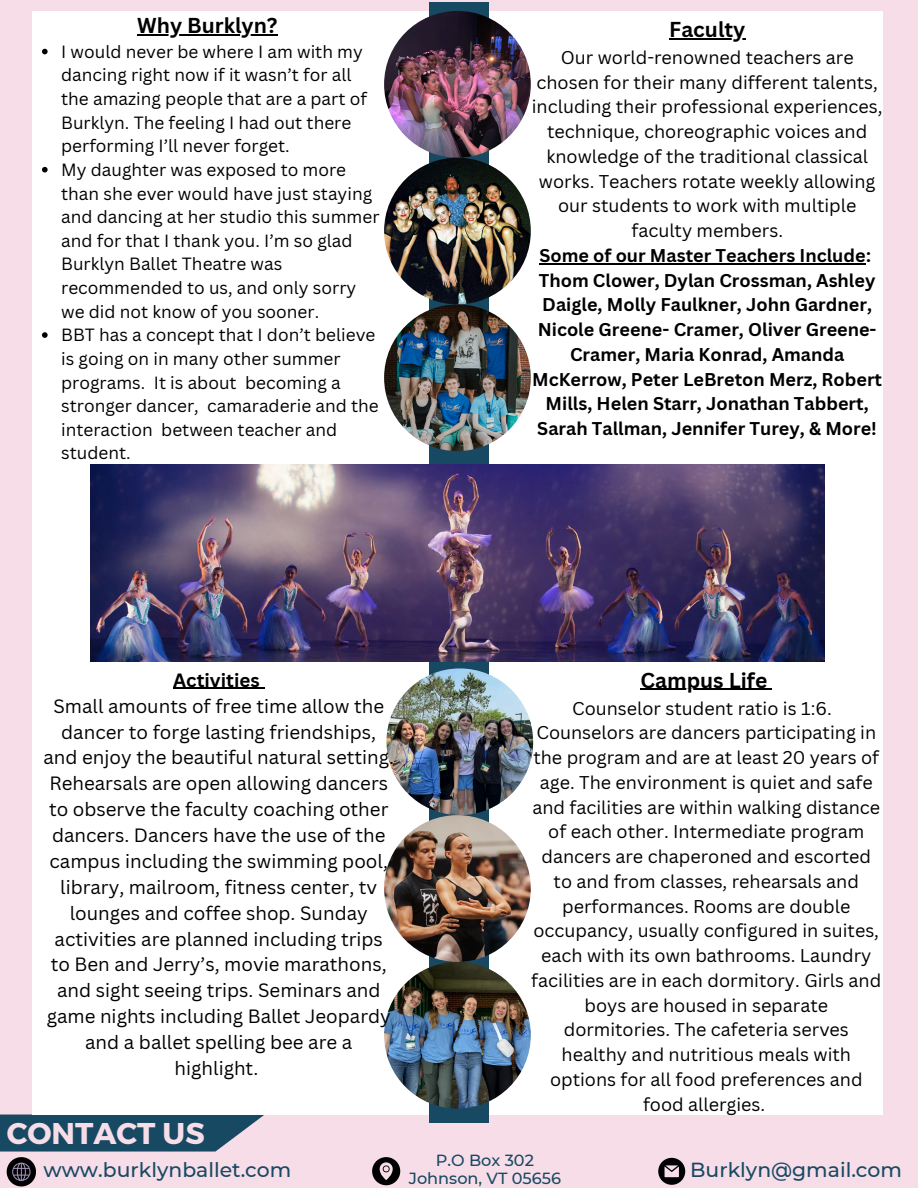
<style>
.page{position:relative;width:918px;height:1188px;background:#f7dde8}
.page>*{position:absolute;margin:0;border:0;box-sizing:border-box;transform-origin:0 0}
.t1{font:700 30px "Montserrat";color:#f7dde8}
.t2{font:700 21px "Canva Sans";color:#000}
.t3{font:500 20.4px "Montserrat";color:#184963}
.t4{font:18.75px/25.8px "Canva Sans";color:#000;text-align:center}
.t5{font:18px/24.8px "Canva Sans";color:#000;text-align:center}
.t6{font:700 18px/24.8px "Canva Sans";color:#000;text-align:center}
.t7{font:17.25px/23.7px "Canva Sans";color:#000}
.t8{font:500 16.05px "Montserrat";color:#184963}
.s1{font-weight:700}
.s2{font-weight:400}
</style>
<div class="page">
<svg style="left:372px;top:1157px;width:28px;height:28px"></svg>
<svg style="left:0;top:1115px;width:264px;height:71px"></svg>
<svg style="left:658px;top:1158px;width:27px;height:27px"></svg>
<div style="left:32px;top:11px;width:851px;height:1103px;background:#fff"></div>
<div style="left:429px;top:2px;width:60px;height:1121px;background:#184963"></div>
<img style="left:91px;top:464px;width:733px;height:197px">
<hr style="left:669px;top:38px;width:76px;height:1px;background:#000">
<hr style="left:539px;top:263px;width:327px;height:1px;background:#000">
<img style="left:384px;top:11px;width:147px;height:147px;border-radius:50%">
<img style="left:384px;top:158px;width:147px;height:146px;border-radius:50%">
<img style="left:384px;top:304px;width:147px;height:147px;border-radius:50%">
<img style="left:384px;top:962px;width:147px;height:147px;border-radius:50%">
<img style="left:386px;top:668px;width:147px;height:147px;border-radius:50%">
<img style="left:384px;top:815px;width:147px;height:147px;border-radius:50%">
<hr style="left:641px;top:689px;width:126px;height:1px;background:#000">
<hr style="left:173px;top:688px;width:87px;height:1px;background:#000">
<hr style="left:137px;top:34px;width:141px;height:1px;background:#000">
<svg style="left:42px;top:49px;width:6px;height:5px"></svg>
<svg style="left:42px;top:167px;width:6px;height:6px"></svg>
<svg style="left:42px;top:332px;width:6px;height:6px"></svg>
<h1 class="t2" style="left:137px;top:11px;width:142px">Why Burklyn?</h1>
<p class="t7" style="left:61px;top:39px;width:307px">I would never be where I am with my dancing right now if it wasn’t for all the amazing people that are a part of Burklyn. The feeling I had out there performing I’ll never forget.</p>
<h2 class="t7" style="left:61px;top:157px;width:320px">My daughter was exposed to more than she ever would have just staying and dancing at her studio this summer and for that I thank you. I’m so glad<br>Burklyn Ballet Theatre was recommended to us, and only sorry we did not know of you sooner.</h2>
<p class="t7" style="left:61px;top:323px;width:319px">BBT has a concept that I don’t believe is going on in many other summer programs. It is about becoming a stronger dancer, camaraderie and the interaction between teacher and student.</p>
<h3 class="t4" style="left:43px;top:667px;width:352px"><span class="s1">Activities<br></span>Small amounts of free time allow the dancer to forge lasting friendships, and enjoy the beautiful natural setting.<br>Rehearsals are open allowing dancers to observe the faculty coaching other dancers. Dancers have the use of the campus including the swimming pool, library, mailroom, fitness center, tv lounges and coffee shop. Sunday activities are planned including trips to Ben and Jerry’s, movie marathons, and sight seeing trips. Seminars and game nights including Ballet Jeopardy and a ballet spelling bee are a highlight.</h3>
<p class="t2" style="left:669px;top:14px;width:78px">Faculty</p>
<p class="t6" style="left:532px;top:44px;width:352px"><span class="s2">Our world-renowned teachers are chosen for their many different talents, including their professional experiences, technique, choreographic voices and knowledge of the traditional classical works. Teachers rotate weekly allowing our students to work with multiple faculty members.<br></span>Some of our Master Teachers Include:<br>Thom Clower, Dylan Crossman, Ashley Daigle, Molly Faulkner, John Gardner, Nicole Greene- Cramer, Oliver Greene-Cramer, Maria Konrad, Amanda McKerrow, Peter LeBreton Merz, Robert Mills, Helen Starr, Jonathan Tabbert, Sarah Tallman, Jennifer Turey, &amp; More!</p>
<h3 class="t2" style="left:641px;top:665px;width:128px">Campus Life</h3>
<h3 class="t5" style="left:531px;top:695px;width:352px">Counselor student ratio is 1:6.<br>Counselors are dancers participating in the program and are at least 20 years of age. The environment is quiet and safe and facilities are within walking distance of each other. Intermediate program dancers are chaperoned and escorted to and from classes, rehearsals and performances. Rooms are double occupancy, usually configured in suites, each with its own bathrooms. Laundry facilities are in each dormitory. Girls and boys are housed in separate dormitories. The cafeteria serves healthy and nutritious meals with options for all food preferences and food allergies.</h3>
<p class="t1" style="left:7px;top:1114px;width:199px">CONTACT US</p>
<p class="t3" style="left:43px;top:1157px;width:249px">www.burklynballet.com</p>
<p class="t3" style="left:690px;top:1157px;width:213px">Burklyn@gmail.com</p>
<h3 class="t8" style="left:436px;top:1151px;width:100px">P.O Box 302</h3>
<p class="t8" style="left:409px;top:1169px;width:154px">Johnson, VT 05656</p>
</div>
